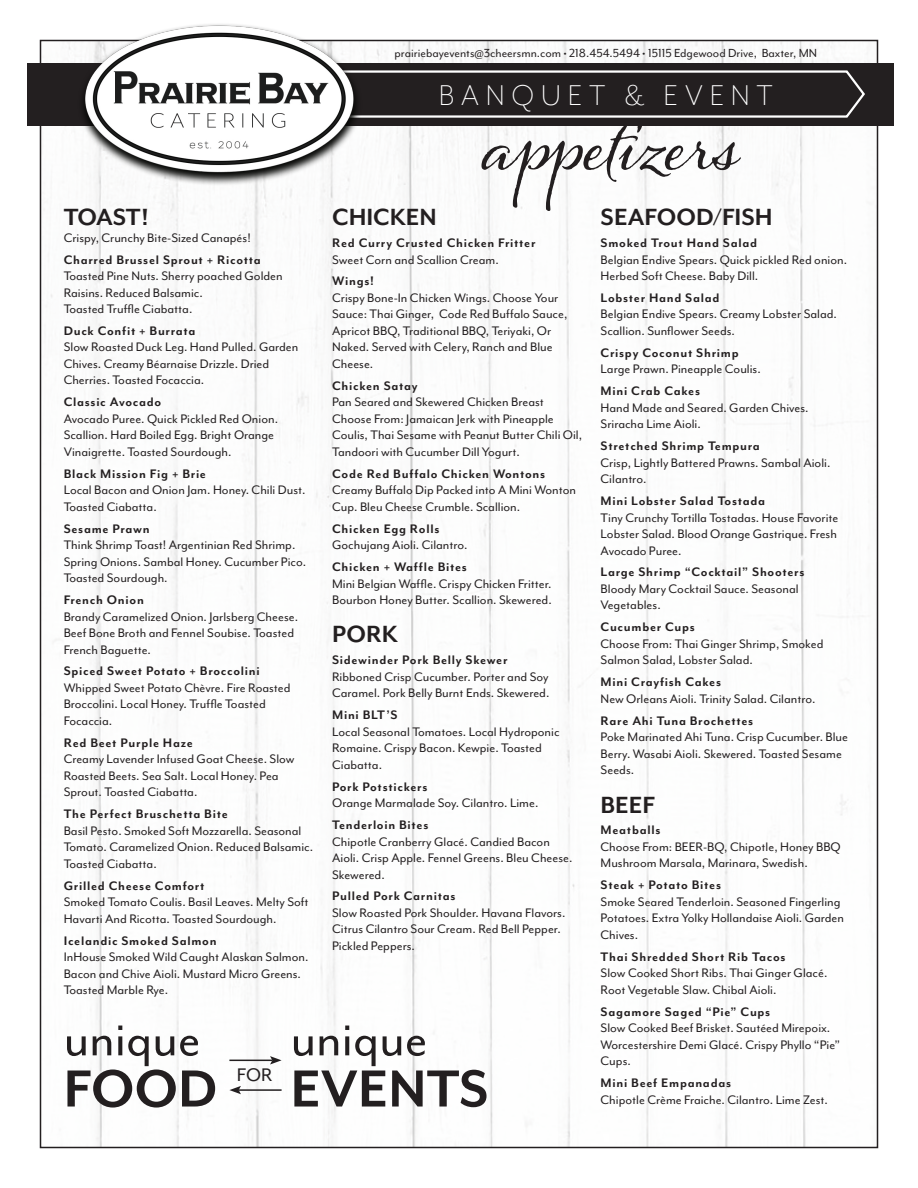
<style>
.page{position:relative;width:918px;height:1188px;background:#fff}
.page>*{position:absolute;margin:0;border:0;box-sizing:border-box;transform-origin:0 0}
.t1{font:75px "Alana";letter-spacing:-.005em;color:#231f20}
.t2{font:700 60px "Mr Eaves Mod OT";color:#231f20}
.t3{font:55.5px "Mr Eaves Mod OT";color:#231f20}
.t4{font:300 33px "Mr Eaves Mod OT";letter-spacing:.2em;color:#fff}
.Section_Heading{font:700 27px "Mr Eaves Mod OT";color:#231f20}
.t5{font:21px "Mr Eaves Mod OT";color:#231f20}
.Description{font:14.25px/16.5px "Mr Eaves Mod OT";color:#231f20}
.t6{font:700 14.25px "Mr Eaves Mod OT";letter-spacing:.05em;color:#231f20}
.t7{font:13.5px "Mr Eaves Mod OT";color:#231f20}
</style>
<div class="page">
<img style="left:51px;top:43px;width:812px;height:1102px">
<div style="left:27px;top:63px;width:866px;height:63px;background:#231f20"></div>
<svg style="left:372px;top:70px;width:493px;height:48px"></svg>
<img style="left:64px;top:24px;width:308px;height:172px">
<hr style="left:229px;top:1060px;width:43px;height:1px;background:#231f20">
<svg style="left:270px;top:1056px;width:12px;height:9px"></svg>
<hr style="left:239px;top:1089px;width:43px;height:2px;background:#231f20">
<svg style="left:229px;top:1086px;width:12px;height:8px"></svg>
<p class="t7" style="left:395px;top:46px;width:424px">prairiebayevents@3cheersmn.com • 218.454.5494 • 15115 Edgewood Drive, Baxter, MN</p>
<p class="t4" style="left:439px;top:77px;width:335px">BANQUET &amp; EVENT</p>
<p class="t1" style="left:482px;top:100px;width:260px">appetizers</p>
<p class="Section_Heading" style="left:601px;top:202px;width:173px">SEAFOOD/FISH</p>
<p class="t6" style="left:601px;top:235px;width:158px">Smoked Trout Hand Salad</p>
<p class="Description" style="left:601px;top:251px;width:248px">Belgian Endive Spears. Quick pickled Red onion.<br>Herbed Soft Cheese. Baby Dill.</p>
<p class="t6" style="left:601px;top:290px;width:120px">Lobster Hand Salad</p>
<p class="Description" style="left:601px;top:306px;width:238px">Belgian Endive Spears. Creamy Lobster Salad.<br>Scallion. Sunflower Seeds.</p>
<p class="t6" style="left:601px;top:345px;width:140px">Crispy Coconut Shrimp</p>
<p class="Description" style="left:601px;top:361px;width:162px">Large Prawn. Pineapple Coulis.</p>
<p class="t6" style="left:601px;top:383px;width:101px">Mini Crab Cakes</p>
<p class="Description" style="left:601px;top:399px;width:210px">Hand Made and Seared. Garden Chives.<br>Sriracha Lime Aioli.</p>
<p class="t6" style="left:601px;top:438px;width:161px">Stretched Shrimp Tempura</p>
<p class="Description" style="left:601px;top:454px;width:231px">Crisp, Lightly Battered Prawns. Sambal Aioli.<br>Cilantro.</p>
<p class="t6" style="left:601px;top:493px;width:166px">Mini Lobster Salad Tostada</p>
<p class="Description" style="left:601px;top:509px;width:239px;text-align:justify">Tiny Crunchy Tortilla Tostadas. House Favorite Lobster Salad. Blood Orange Gastrique. Fresh Avocado Puree.</p>
<p class="t6" style="left:601px;top:565px;width:205px">Large Shrimp “Cocktail” Shooters</p>
<p class="Description" style="left:601px;top:581px;width:200px">Bloody Mary Cocktail Sauce. Seasonal<br>Vegetables.</p>
<p class="t6" style="left:601px;top:619px;width:96px">Cucumber Cups</p>
<p class="Description" style="left:601px;top:636px;width:224px">Choose From: Thai Ginger Shrimp, Smoked<br>Salmon Salad, Lobster Salad.</p>
<p class="t6" style="left:601px;top:674px;width:122px">Mini Crayfish Cakes</p>
<p class="Description" style="left:601px;top:690px;width:216px">New Orleans Aioli. Trinity Salad. Cilantro.</p>
<p class="t6" style="left:601px;top:713px;width:154px">Rare Ahi Tuna Brochettes</p>
<p class="Description" style="left:601px;top:729px;width:249px">Poke Marinated Ahi Tuna. Crisp Cucumber. Blue<br>Berry. Wasabi Aioli. Skewered. Toasted Sesame<br>Seeds.</p>
<p class="Section_Heading" style="left:601px;top:790px;width:56px">BEEF</p>
<p class="t6" style="left:601px;top:823px;width:61px">Meatballs</p>
<p class="Description" style="left:601px;top:839px;width:242px">Choose From: BEER-BQ, Chipotle, Honey BBQ</p>
<p class="Description" style="left:601px;top:855px;width:209px">Mushroom Marsala, Marinara, Swedish.</p>
<p class="t6" style="left:601px;top:877px;width:122px">Steak + Potato Bites</p>
<p class="Description" style="left:601px;top:894px;width:245px">Smoke Seared Tenderloin. Seasoned Fingerling<br>Potatoes. Extra Yolky Hollandaise Aioli. Garden<br>Chives.</p>
<p class="t6" style="left:601px;top:949px;width:186px">Thai Shredded Short Rib Tacos</p>
<p class="Description" style="left:601px;top:965px;width:228px">Slow Cooked Short Ribs. Thai Ginger Glacé.<br>Root Vegetable Slaw. Chibal Aioli.</p>
<p class="t6" style="left:601px;top:1004px;width:171px">Sagamore Saged “Pie” Cups</p>
<p class="Description" style="left:601px;top:1020px;width:241px">Slow Cooked Beef Brisket. Sautéed Mirepoix.<br>Worcestershire Demi Glacé. Crispy Phyllo “Pie”<br>Cups.</p>
<p class="t6" style="left:601px;top:1075px;width:132px">Mini Beef Empanadas</p>
<p class="Description" style="left:601px;top:1091px;width:229px">Chipotle Crème Fraiche. Cilantro. Lime Zest.</p>
<p class="Section_Heading" style="left:64px;top:202px;width:86px">TOAST!</p>
<p class="Description" style="left:64px;top:229px;width:189px">Crispy, Crunchy Bite-Sized Canapés!</p>
<p class="t6" style="left:64px;top:252px;width:199px">Charred Brussel Sprout + Ricotta</p>
<p class="Description" style="left:64px;top:268px;width:221px">Toasted Pine Nuts. Sherry poached Golden<br>Raisins. Reduced Balsamic.</p>
<p class="Description" style="left:64px;top:301px;width:130px">Toasted Truffle Ciabatta.</p>
<p class="t6" style="left:64px;top:323px;width:133px">Duck Confit + Burrata</p>
<p class="Description" style="left:64px;top:339px;width:236px">Slow Roasted Duck Leg. Hand Pulled. Garden<br>Chives. Creamy Béarnaise Drizzle. Dried<br>Cherries. Toasted Focaccia.</p>
<p class="t6" style="left:64px;top:394px;width:99px">Classic Avocado</p>
<p class="Description" style="left:64px;top:411px;width:216px">Avocado Puree. Quick Pickled Red Onion.<br>Scallion. Hard Boiled Egg. Bright Orange<br>Vinaigrette. Toasted Sourdough.</p>
<p class="t6" style="left:64px;top:466px;width:144px">Black Mission Fig + Brie</p>
<p class="Description" style="left:64px;top:482px;width:243px">Local Bacon and Onion Jam. Honey. Chili Dust.<br>Toasted Ciabatta.</p>
<p class="t6" style="left:64px;top:521px;width:87px">Sesame Prawn</p>
<p class="Description" style="left:64px;top:537px;width:244px">Think Shrimp Toast! Argentinian Red Shrimp.<br>Spring Onions. Sambal Honey. Cucumber Pico.<br>Toasted Sourdough.</p>
<p class="t6" style="left:64px;top:592px;width:82px">French Onion</p>
<p class="Description" style="left:64px;top:608px;width:236px">Brandy Caramelized Onion. Jarlsberg Cheese.<br>Beef Bone Broth and Fennel Soubise. Toasted<br>French Baguette.</p>
<p class="t6" style="left:64px;top:664px;width:197px">Spiced Sweet Potato + Broccolini</p>
<p class="Description" style="left:64px;top:680px;width:228px">Whipped Sweet Potato Chèvre. Fire Roasted<br>Broccolini. Local Honey. Truffle Toasted<br>Focaccia.</p>
<p class="t6" style="left:64px;top:735px;width:131px">Red Beet Purple Haze</p>
<p class="Description" style="left:64px;top:751px;width:232px">Creamy Lavender Infused Goat Cheese. Slow<br>Roasted Beets. Sea Salt. Local Honey. Pea<br>Sprout. Toasted Ciabatta.</p>
<p class="t6" style="left:64px;top:806px;width:166px">The Perfect Bruschetta Bite</p>
<p class="Description" style="left:64px;top:822px;width:251px">Basil Pesto. Smoked Soft Mozzarella. Seasonal<br>Tomato. Caramelized Onion. Reduced Balsamic.<br>Toasted Ciabatta.</p>
<p class="t6" style="left:64px;top:878px;width:142px">Grilled Cheese Comfort</p>
<p class="Description" style="left:64px;top:894px;width:246px">Smoked Tomato Coulis. Basil Leaves. Melty Soft<br>Havarti And Ricotta. Toasted Sourdough.</p>
<p class="t6" style="left:64px;top:933px;width:154px">Icelandic Smoked Salmon</p>
<p class="Description" style="left:64px;top:949px;width:246px">InHouse Smoked Wild Caught Alaskan Salmon.<br>Bacon and Chive Aioli. Mustard Micro Greens.<br>Toasted Marble Rye.</p>
<p class="Section_Heading" style="left:332px;top:202px;width:106px">CHICKEN</p>
<p class="t6" style="left:332px;top:235px;width:205px">Red Curry Crusted Chicken Fritter</p>
<p class="Description" style="left:332px;top:251px;width:168px">Sweet Corn and Scallion Cream.</p>
<p class="t6" style="left:332px;top:274px;width:43px">Wings!</p>
<p class="Description" style="left:332px;top:290px;width:237px">Crispy Bone-In Chicken Wings. Choose Your Sauce: Thai Ginger, Code Red Buffalo Sauce, Apricot BBQ, Traditional BBQ, Teriyaki, Or Naked. Served with Celery, Ranch and Blue Cheese.</p>
<p class="t6" style="left:332px;top:378px;width:87px">Chicken Satay</p>
<p class="Description" style="left:332px;top:394px;width:213px">Pan Seared and Skewered Chicken Breast</p>
<p class="Description" style="left:332px;top:411px;width:252px">Choose From: Jamaican Jerk with Pineapple<br>Coulis, Thai Sesame with Peanut Butter Chili Oil,<br>Tandoori with Cucumber Dill Yogurt.</p>
<p class="t6" style="left:332px;top:466px;width:215px">Code Red Buffalo Chicken Wontons</p>
<p class="Description" style="left:332px;top:482px;width:245px">Creamy Buffalo Dip Packed into A Mini Wonton<br>Cup. Bleu Cheese Crumble. Scallion.</p>
<p class="t6" style="left:332px;top:521px;width:109px">Chicken Egg Rolls</p>
<p class="Description" style="left:332px;top:537px;width:137px">Gochujang Aioli. Cilantro.</p>
<p class="t6" style="left:332px;top:559px;width:136px">Chicken + Waffle Bites</p>
<p class="Description" style="left:332px;top:575px;width:221px">Mini Belgian Waffle. Crispy Chicken Fritter.<br>Bourbon Honey Butter. Scallion. Skewered.</p>
<p class="Section_Heading" style="left:332px;top:620px;width:67px">PORK</p>
<p class="t6" style="left:332px;top:652px;width:177px">Sidewinder Pork Belly Skewer</p>
<p class="Description" style="left:332px;top:669px;width:219px">Ribboned Crisp Cucumber. Porter and Soy<br>Caramel. Pork Belly Burnt Ends. Skewered.</p>
<p class="t6" style="left:332px;top:707px;width:67px">Mini BLT’S</p>
<p class="Description" style="left:332px;top:723px;width:229px">Local Seasonal Tomatoes. Local Hydroponic<br>Romaine. Crispy Bacon. Kewpie. Toasted<br>Ciabatta.</p>
<p class="t6" style="left:332px;top:779px;width:97px">Pork Potstickers</p>
<p class="Description" style="left:332px;top:795px;width:208px">Orange Marmalade Soy. Cilantro. Lime.</p>
<p class="t6" style="left:332px;top:817px;width:98px">Tenderloin Bites</p>
<p class="Description" style="left:332px;top:833px;width:242px">Chipotle Cranberry Glacé. Candied Bacon<br>Aioli. Crisp Apple. Fennel Greens. Bleu Cheese.<br>Skewered.</p>
<p class="t6" style="left:332px;top:889px;width:125px">Pulled Pork Carnitas</p>
<p class="Description" style="left:332px;top:905px;width:235px">Slow Roasted Pork Shoulder. Havana Flavors.<br>Citrus Cilantro Sour Cream. Red Bell Pepper.<br>Pickled Peppers.</p>
<p class="t3" style="left:64px;top:1009px;width:139px">unique</p>
<p class="t3" style="left:290px;top:1009px;width:139px">unique</p>
<p class="t5" style="left:237px;top:1064px;width:37px">FOR</p>
<p class="t2" style="left:64px;top:1056px;width:155px">FOOD</p>
<p class="t2" style="left:290px;top:1056px;width:200px">EVENTS</p>
</div>
